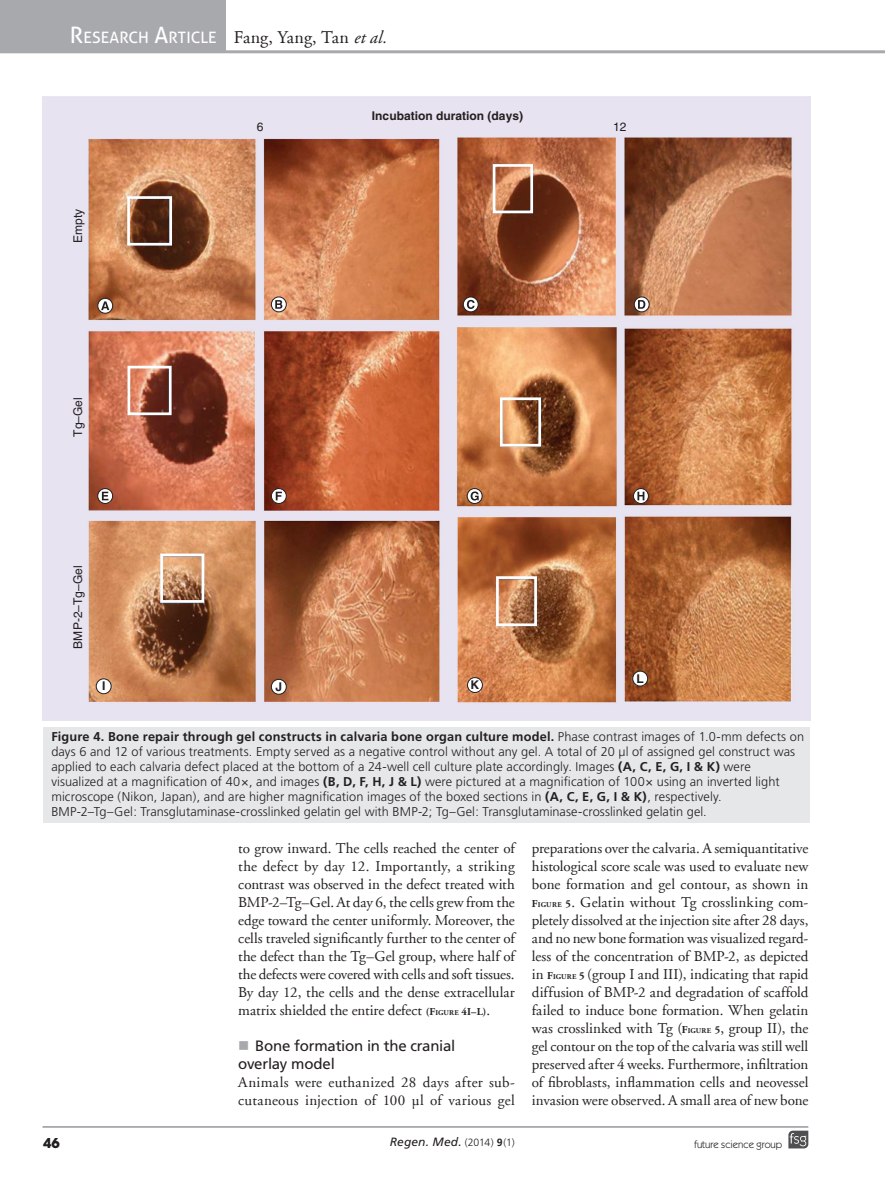
<style>
.page{position:relative;width:885px;height:1191px;background:#fff}
.page>*{position:absolute;margin:0;border:0;box-sizing:border-box;transform-origin:0 0}
.t1{font:15.75px "Aller";letter-spacing:.005em;color:#fff}
.bodyfirst{font:15px/18px "Adobe Garamond";letter-spacing:.005em;color:#231f20;text-align:justify}
.t2{font:15px/18px "Frutiger";letter-spacing:-.015em;color:#231f20}
.t3{font:700 13.5px "Avant Garde";color:#231f20}
.figurecaption{font:300 12.75px/15px "Frutiger";letter-spacing:.005em;color:#231f20}
.t4{font:700 12px "Helvetica LT Std";color:#231f20}
.t5{font:12px "Helvetica LT Std";color:#231f20}
.t6{font:italic 12px "Frutiger";letter-spacing:.015em;color:#231f20}
.t7{font:10.5px "Itc Kabel";color:#231f20}
.s1{font-size:22.5px}
.s2{font-family:"Adobe Garamond";font-size:18px;color:#231f20}
.s3{font-family:"Adobe Garamond";font-style:italic;font-size:18px;color:#231f20}
.s4{font-weight:700}
.s5{font-weight:700;font-size:10.5px}
.s6{font-weight:700;font-size:7.35px}
.s7{font-weight:300;font-style:normal;font-size:10.5px}
.s8{font-weight:700;font-style:normal;font-size:10.5px}
</style>
<div class="page">
<svg style="left:788px;top:1130px;width:20px;height:18px"></svg>
<div style="left:0;top:0;width:225px;height:51px;background:#a8a9ad"></div>
<hr style="left:0;top:50px;width:884px;height:3px;background:#a8a9ad">
<img style="left:43px;top:97px;width:767px;height:623px">
<svg style="left:98px;top:298px;width:15px;height:15px"></svg>
<div style="left:97px;top:298px;width:16px;height:16px;border:1px solid #231f20;border-radius:50%"></div>
<svg style="left:101px;top:301px;width:8px;height:9px"></svg>
<svg style="left:634px;top:297px;width:15px;height:15px"></svg>
<div style="left:633px;top:296px;width:16px;height:16px;border:1px solid #231f20;border-radius:50%"></div>
<svg style="left:638px;top:300px;width:7px;height:9px"></svg>
<svg style="left:98px;top:488px;width:15px;height:15px"></svg>
<div style="left:97px;top:488px;width:16px;height:16px;border:1px solid #231f20;border-radius:50%"></div>
<svg style="left:102px;top:492px;width:6px;height:8px"></svg>
<svg style="left:633px;top:488px;width:15px;height:15px"></svg>
<div style="left:633px;top:488px;width:15px;height:16px;border:1px solid #231f20;border-radius:50%"></div>
<svg style="left:637px;top:492px;width:7px;height:8px"></svg>
<div style="left:96px;top:679px;width:15px;height:15px;background:#fff;border-radius:50%"></div>
<div style="left:96px;top:678px;width:15px;height:16px;border:1px solid #231f20;border-radius:50%"></div>
<div style="left:271px;top:679px;width:15px;height:15px;background:#fff;border-radius:50%"></div>
<div style="left:271px;top:679px;width:15px;height:15px;border:1px solid #231f20;border-radius:50%"></div>
<div style="left:467px;top:677px;width:15px;height:15px;background:#fff;border-radius:50%"></div>
<div style="left:467px;top:677px;width:15px;height:16px;border:1px solid #231f20;border-radius:50%"></div>
<div style="left:632px;top:671px;width:15px;height:15px;background:#fff;border-radius:50%"></div>
<div style="left:632px;top:671px;width:16px;height:15px;border:1px solid #231f20;border-radius:50%"></div>
<img style="left:126px;top:163px;width:416px;height:464px">
<div style="left:43px;top:727px;width:766px;height:95px;background:#e6e7e9"></div>
<hr style="left:42px;top:1126px;width:766px;height:1px;background:#a8a9ad">
<p class="t1" style="left:70px;top:27px;width:318px"><span class="s1">R</span>ESEARCH <span class="s1">A</span>RTICLE <span class="s2">Fang, Yang, Tan</span> <span class="s3">et al.</span></p>
<p class="t5" style="left:71px;top:243px;width:36px;rotate:-90deg">Empty</p>
<p class="t4" style="left:372px;top:109px;width:153px">Incubation duration (days)</p>
<p class="t5" style="left:257px;top:120px;width:8px">6</p>
<p class="t5" style="left:613px;top:120px;width:15px">12</p>
<p class="t5" style="left:71px;top:437px;width:41px;rotate:-90deg">Tg–Gel</p>
<p class="t5" style="left:71px;top:648px;width:84px;rotate:-90deg">BMP-2–Tg–Gel</p>
<p class="t4" style="left:102px;top:679px;width:5px">I</p>
<p class="t4" style="left:275px;top:679px;width:8px">J</p>
<p class="t4" style="left:470px;top:677px;width:10px">K</p>
<p class="t4" style="left:636px;top:671px;width:9px">L</p>
<p class="figurecaption" style="left:51px;top:729px;width:754px"><span class="s4">Figure 4. Bone repair through gel constructs in calvaria bone organ culture model.</span> Phase contrast images of 1.0‑mm defects on days 6 and 12 of various treatments. Empty served as a negative control without any gel. A total of 20 µl of assigned gel construct was applied to each calvaria defect placed at the bottom of a 24-well cell culture plate accordingly. Images <span class="s4">(A, C, E, G, I &amp; K)</span> were visualized at a magnification of 40×, and images <span class="s4">(B, D, F, H, J &amp; L)</span> were pictured at a magnification of 100× using an inverted light microscope (Nikon, Japan), and are higher magnification images of the boxed sections in <span class="s4">(A, C, E, G, I &amp; K)</span>, respectively.<br>BMP‑2–Tg–Gel: Transglutaminase-crosslinked gelatin gel with BMP‑2; Tg–Gel: Transglutaminase-crosslinked gelatin gel.</p>
<p class="bodyfirst" style="left:238px;top:839px;width:278px">to grow inward. The cells reached the center of the defect by day 12. Importantly, a striking contrast was observed in the defect treated with BMP‑2–Tg–Gel. At day 6, the cells grew from the edge toward the center uniformly. Moreover, the cells traveled significantly further to the center of the defect than the Tg–Gel group, where half of the defects were covered with cells and soft tissues.<br>By day 12, the cells and the dense extracellular matrix shielded the entire defect <span class="s5">(F</span><span class="s6">IGURE</span> <span class="s5">4I–L)</span>.</p>
<p class="t2" style="left:238px;top:1036px;width:218px;text-indent:17px">Bone formation in the cranial overlay model</p>
<p class="bodyfirst" style="left:238px;top:1073px;width:278px">Animals were euthanized 28 days after sub&shy;cutaneous injection of 100 µl of various gel</p>
<p class="bodyfirst" style="left:531px;top:839px;width:278px">preparations over the calvaria. A semiquantitative histological score scale was used to evaluate new bone formation and gel contour, as shown in <span class="s5">F</span><span class="s6">IGURE</span> <span class="s5">5</span>. Gelatin without Tg crosslinking com&shy;pletely dissolved at the injection site after 28 days, and no new bone formation was visualized regard&shy;less of the concentration of BMP‑2, as depicted in <span class="s5">F</span><span class="s6">IGURE</span> <span class="s5">5</span> (group I and III), indicating that rapid diffusion of BMP‑2 and degradation of scaffold failed to induce bone formation. When gelatin was crosslinked with Tg (<span class="s5">F</span><span class="s6">IGURE</span> <span class="s5">5</span>, group II), the gel contour on the top of the calvaria was still well preserved after 4 weeks. Furthermore, infiltration of fibroblasts, inflammation cells and neovessel invasion were observed. A small area of new bone</p>
<p class="t3" style="left:43px;top:1134px;width:18px">46</p>
<p class="t6" style="left:389px;top:1135px;width:127px">Regen. Med. <span class="s7">(2014)</span> <span class="s8">9</span><span class="s7">(1)</span></p>
<p class="t7" style="left:694px;top:1138px;width:90px">future science group</p>
</div>
